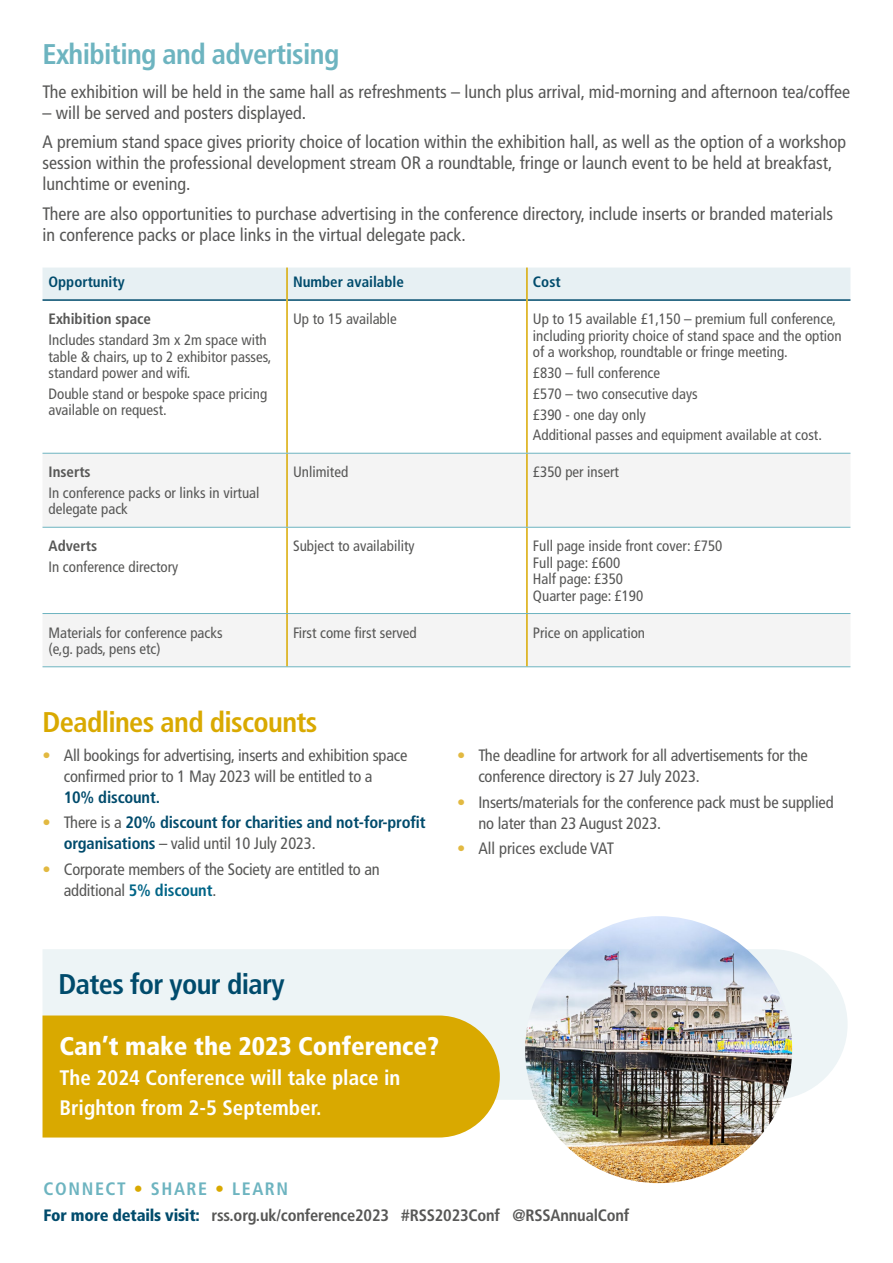
<style>
.page{position:relative;width:893px;height:1263px;background:#fff}
.page>*{position:absolute;margin:0;border:0;box-sizing:border-box;transform-origin:0 0}
.t1{font:700 condensed 28.5px "Frutiger LT Std";letter-spacing:-.025em;color:#6db4c0}
.t2{font:700 condensed 28.5px "Frutiger LT Std";letter-spacing:-.025em;color:#d9a900}
.t3{font:700 condensed 28.5px "Frutiger LT Std";letter-spacing:-.025em;color:#004b6c}
.t4{font:900 condensed 25.5px "Frutiger LT Std";color:#fff}
.t5{font:700 condensed 21px/30px "Frutiger LT Std";color:#fff}
.t6{font:condensed 18px/21px "Frutiger LT Std";color:#575756}
.t7{font:700 condensed 18px "Frutiger LT Std";letter-spacing:.09em;color:#6db4c0}
.t8{font:condensed 16.5px/21px "Frutiger LT Std";letter-spacing:-.01em;color:#575756}
.t9{font:700 condensed 16.5px/21px "Frutiger LT Std";letter-spacing:-.01em;color:#004b6c}
.t10{font:700 condensed 16.5px "Frutiger LT Std";letter-spacing:-.01em;color:#575756}
.t11{font:condensed 15px/16.5px "Frutiger LT Std";color:#575756}
.t12{font:700 condensed 15px "Frutiger LT Std";color:#004b6c}
.t13{font:700 condensed 15px "Frutiger LT Std";color:#575756}
.s1{color:#e2b941}
.s2{font-weight:700;color:#004b6c}
.s3{font-weight:400;color:#e2b941}
.s4{font-weight:400;color:#575756}
.s5{font-weight:700;color:#006587}
.s6{color:#d9a900}
.s7{font-weight:900;color:#004b6c}
</style>
<div class="page">
<div style="left:43px;top:949px;width:805px;height:151px;background:#edf4f6"></div>
<div style="left:43px;top:1015px;width:457px;height:122px;background:#d9a900"></div>
<div style="left:43px;top:268px;width:807px;height:31px;background:#e7f0f3"></div>
<svg style="left:43px;top:454px;width:807px;height:212px;fill:#f4f4f4"></svg>
<hr style="left:43px;top:299px;width:243px;height:2px;background:#004b6c">
<hr style="left:288px;top:299px;width:238px;height:2px;background:#004b6c">
<hr style="left:528px;top:299px;width:322px;height:2px;background:#004b6c">
<hr style="left:286px;top:268px;width:2px;height:32px;background:#d9a900">
<hr style="left:526px;top:268px;width:2px;height:32px;background:#d9a900">
<hr style="left:286px;top:300px;width:2px;height:153px;background:#d9a900">
<hr style="left:526px;top:300px;width:2px;height:153px;background:#d9a900">
<hr style="left:286px;top:454px;width:2px;height:73px;background:#d9a900">
<hr style="left:526px;top:454px;width:2px;height:73px;background:#d9a900">
<hr style="left:286px;top:528px;width:2px;height:85px;background:#d9a900">
<hr style="left:526px;top:528px;width:2px;height:85px;background:#d9a900">
<hr style="left:286px;top:614px;width:2px;height:52px;background:#d9a900">
<hr style="left:526px;top:614px;width:2px;height:52px;background:#d9a900">
<hr style="left:43px;top:453px;width:244px;height:1px;background:#6db4c0">
<hr style="left:287px;top:453px;width:240px;height:1px;background:#6db4c0">
<hr style="left:527px;top:453px;width:323px;height:1px;background:#6db4c0">
<hr style="left:43px;top:527px;width:244px;height:1px;background:#6db4c0">
<hr style="left:287px;top:527px;width:240px;height:1px;background:#6db4c0">
<hr style="left:527px;top:527px;width:323px;height:1px;background:#6db4c0">
<hr style="left:43px;top:613px;width:244px;height:1px;background:#6db4c0">
<hr style="left:287px;top:613px;width:240px;height:1px;background:#6db4c0">
<hr style="left:527px;top:613px;width:323px;height:1px;background:#6db4c0">
<hr style="left:43px;top:666px;width:244px;height:1px;background:#6db4c0">
<hr style="left:287px;top:666px;width:240px;height:1px;background:#6db4c0">
<hr style="left:527px;top:666px;width:323px;height:1px;background:#6db4c0">
<img style="left:525px;top:916px;width:267px;height:267px;border-radius:133px">
<p class="t1" style="left:43px;top:37px;width:298px">Exhibiting and advertising</p>
<p class="t6" style="left:43px;top:81px;width:809px">The exhibition will be held in the same hall as refreshments – lunch plus arrival, mid-morning and afternoon tea/coffee</p>
<p class="t6" style="left:43px;top:102px;width:265px">– will be served and posters displayed.</p>
<p class="t6" style="left:43px;top:132px;width:805px">A premium stand space gives priority choice of location within the exhibition hall, as well as the option of a workshop session within the professional development stream OR a roundtable, fringe or launch event to be held at breakfast, lunchtime or evening.</p>
<p class="t6" style="left:43px;top:203px;width:792px">There are also opportunities to purchase advertising in the conference directory, include inserts or branded materials in conference packs or place links in the virtual delegate pack.</p>
<p class="t12" style="left:49px;top:273px;width:78px">Opportunity</p>
<p class="t12" style="left:293px;top:273px;width:112px">Number available</p>
<p class="t12" style="left:533px;top:273px;width:29px">Cost</p>
<p class="t13" style="left:49px;top:310px;width:104px">Exhibition space</p>
<p class="t11" style="left:49px;top:332px;width:224px">Includes standard 3m x 2m space with table &amp; chairs, up to 2 exhibitor passes, standard power and wifi.</p>
<p class="t11" style="left:49px;top:386px;width:220px">Double stand or bespoke space pricing available on request.</p>
<p class="t11" style="left:293px;top:311px;width:105px">Up to 15 available</p>
<p class="t11" style="left:533px;top:311px;width:310px">Up to 15 available £1,150 – premium full conference, including priority choice of stand space and the option of a workshop, roundtable or fringe meeting.</p>
<p class="t11" style="left:533px;top:365px;width:129px">£830 – full conference</p>
<p class="t11" style="left:533px;top:386px;width:166px">£570 – two consecutive days</p>
<p class="t11" style="left:533px;top:406px;width:114px">£390 - one day only</p>
<p class="t11" style="left:533px;top:427px;width:291px">Additional passes and equipment available at cost.</p>
<p class="t13" style="left:49px;top:463px;width:44px">Inserts</p>
<p class="t11" style="left:49px;top:485px;width:213px">In conference packs or links in virtual delegate pack</p>
<p class="t13" style="left:49px;top:537px;width:50px">Adverts</p>
<p class="t11" style="left:49px;top:559px;width:131px">In conference directory</p>
<p class="t11" style="left:293px;top:464px;width:57px">Unlimited</p>
<p class="t11" style="left:533px;top:464px;width:87px">£350 per insert</p>
<p class="t11" style="left:293px;top:538px;width:123px">Subject to availability</p>
<p class="t11" style="left:533px;top:538px;width:191px">Full page inside front cover: £750</p>
<p class="t11" style="left:533px;top:554px;width:89px">Full page: £600</p>
<p class="t11" style="left:533px;top:571px;width:92px">Half page: £350</p>
<p class="t11" style="left:533px;top:587px;width:112px">Quarter page: £190</p>
<p class="t11" style="left:49px;top:624px;width:176px">Materials for conference packs (e,g. pads, pens etc)</p>
<p class="t11" style="left:293px;top:624px;width:125px">First come first served</p>
<p class="t11" style="left:533px;top:624px;width:114px">Price on application</p>
<p class="t2" style="left:43px;top:705px;width:276px">Deadlines and discounts</p>
<p class="t8" style="left:64px;top:745px;width:345px;text-indent:-21px"><span class="s1">•</span> All bookings for advertising, inserts and exhibition space confirmed prior to 1 May 2023 will be entitled to a<br><span class="s2">10% discount.</span></p>
<p class="t9" style="left:64px;top:812px;width:363px;text-indent:-21px"><span class="s3">•</span> <span class="s4">There is a</span> 20% discount for charities and not-for-profit organisations <span class="s4">– valid until 10 July 2023.</span></p>
<p class="t8" style="left:64px;top:858px;width:318px;text-indent:-21px"><span class="s1">•</span> Corporate members of the Society are entitled to an additional <span class="s5">5% discount</span>.</p>
<p class="t8" style="left:478px;top:745px;width:331px;text-indent:-21px"><span class="s1">•</span> The deadline for artwork for all advertisements for the conference directory is 27 July 2023.</p>
<p class="t8" style="left:478px;top:791px;width:357px;text-indent:-21px"><span class="s1">•</span> Inserts/materials for the conference pack must be supplied no later than 23 August 2023.</p>
<p class="t8" style="left:457px;top:838px;width:159px"><span class="s1">•</span> All prices exclude VAT</p>
<p class="t3" style="left:58px;top:967px;width:228px">Dates for your diary</p>
<p class="t4" style="left:60px;top:1031px;width:381px">Can’t make the 2023 Conference?</p>
<p class="t5" style="left:60px;top:1063px;width:342px">The 2024 Conference will take place in<br>Brighton from 2-5 September.</p>
<p class="t7" style="left:44px;top:1178px;width:246px">CONNECT <span class="s6">•</span> SHARE <span class="s6">•</span> LEARN</p>
<p class="t10" style="left:44px;top:1205px;width:587px"><span class="s7">For more details visit:</span> rss.org.uk/conference2023 #RSS2023Conf @RSSAnnualConf</p>
</div>
